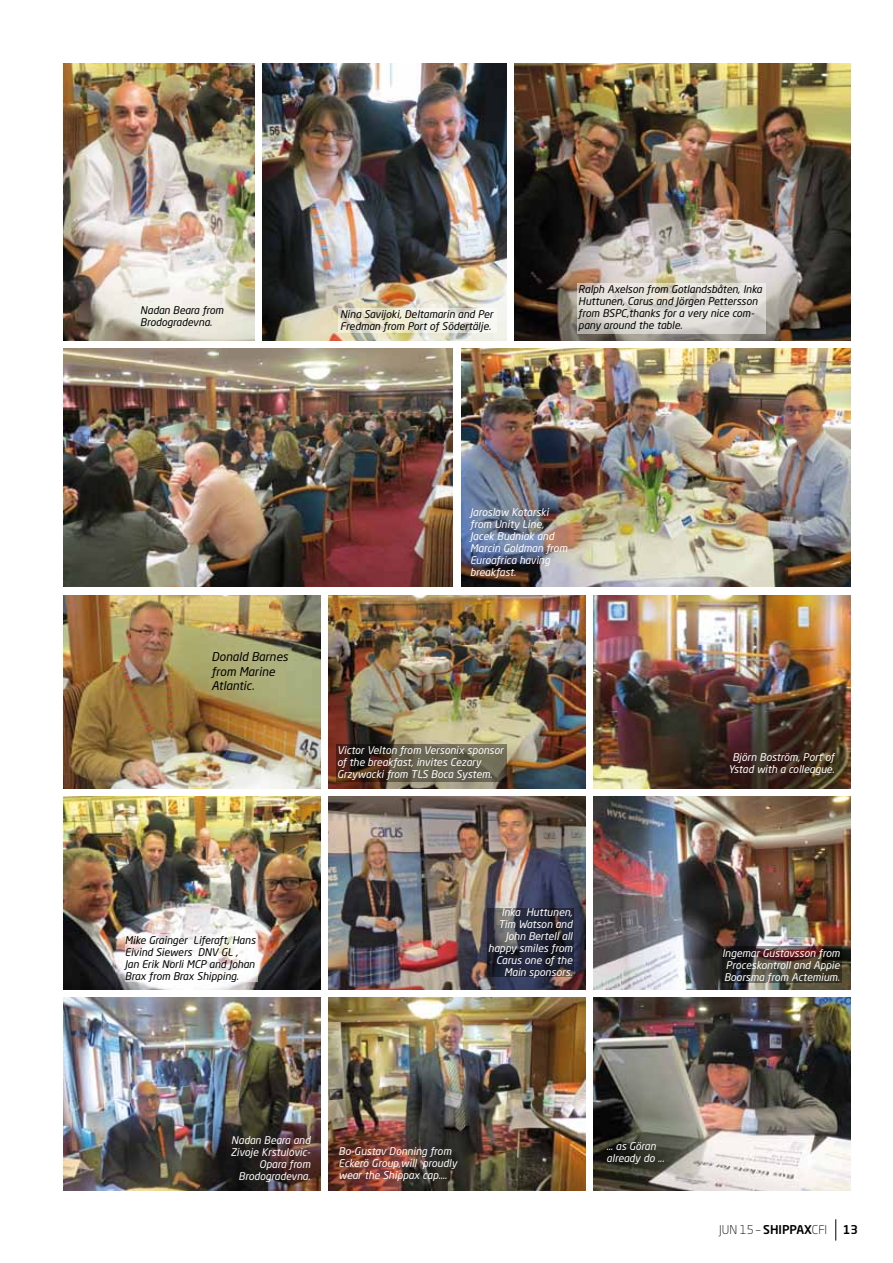
<style>
.page{position:relative;width:893px;height:1263px;background:#fff}
.page>*{position:absolute;margin:0;border:0;box-sizing:border-box;transform-origin:0 0}
.t1{font:italic 12px/14.4px "Neo Sans Std";color:#000}
.t2{font:300 12px "Neo Sans Std";color:#000}
.t3{font:500 12px "Neo Sans Std";color:#000}
.t4{font:italic 10.5px/12px "Neo Sans Std";color:#fff}
.t5{font:italic 10.5px/12px "Neo Sans Std";color:#000}
.s1{font-weight:500}
</style>
<div class="page">
<svg style="left:835px;top:1219px;width:1px;height:21px"></svg>
<img style="left:514px;top:64px;width:336px;height:276px">
<img style="left:64px;top:595px;width:256px;height:193px">
<img style="left:64px;top:64px;width:190px;height:276px">
<img style="left:461px;top:349px;width:389px;height:238px">
<img style="left:64px;top:349px;width:389px;height:238px">
<img style="left:329px;top:797px;width:256px;height:192px">
<img style="left:594px;top:797px;width:256px;height:192px">
<img style="left:329px;top:998px;width:256px;height:193px">
<img style="left:329px;top:595px;width:256px;height:193px">
<img style="left:594px;top:595px;width:256px;height:193px">
<img style="left:594px;top:998px;width:256px;height:193px">
<img style="left:263px;top:64px;width:243px;height:276px">
<svg style="left:339px;top:308px;width:158px;height:25px"></svg>
<svg style="left:577px;top:283px;width:188px;height:51px;background:#dcd9d2"></svg>
<svg style="left:336px;top:744px;width:171px;height:37px;background:#574c3c"></svg>
<svg style="left:722px;top:947px;width:119px;height:36px;background:#3e332c"></svg>
<img style="left:64px;top:797px;width:256px;height:192px">
<img style="left:64px;top:998px;width:256px;height:193px">
<svg style="left:125px;top:934px;width:133px;height:48px"></svg>
<svg style="left:487px;top:908px;width:86px;height:69px;background:#2e2f3c"></svg>
<p class="t5" style="left:140px;top:304px;width:85px">Nadan Beara from<br>Brodogradevna.</p>
<p class="t5" style="left:340px;top:308px;width:154px">Nina Savijoki, Deltamarin and Per<br>Fredman from Port of Södertälje.</p>
<p class="t5" style="left:578px;top:283px;width:185px">Ralph Axelson from Gotlandsbåten, Inka Huttunen, Carus and Jörgen Pettersson from BSPC,thanks for a very nice com&shy;pany around the table.</p>
<p class="t1" style="left:212px;top:650px;width:78px">Donald Barnes from Marine<br>Atlantic.</p>
<p class="t4" style="left:470px;top:506px;width:99px">Jaroslaw Kotarski from Unity Line,<br>Jacek Budniak and<br>Marcin Goldman from<br>Euroafrica having breakfast.</p>
<p class="t5" style="left:125px;top:934px;width:132px">Mike Grainger Liferaft, Hans<br>Eivind Siewers DNV GL ,<br>Jan Erik Norli MCP and Johan<br>Brax from Brax Shipping.</p>
<p class="t4" style="left:337px;top:744px;width:168px">Victor Velton from Versonix sponsor of the breakfast, invites Cezary<br>Grzywacki from TLS Boca System.</p>
<p class="t4" style="left:728px;top:751px;width:107px;text-align:center">Björn Boström, Port of<br>Ystad with a colleague.</p>
<p class="t4" style="left:488px;top:906px;width:86px;text-align:right">Inka Huttunen,<br>Tim Watson and<br>John Bertell all happy smiles from<br>Carus one of the<br>Main sponsors.</p>
<p class="t4" style="left:722px;top:947px;width:119px;text-align:justify">Ingemar Gustavsson from Proceskontroll and Appie Boorsma from Actemium.</p>
<p class="t4" style="left:230px;top:1134px;width:82px;text-align:right">Nadan Beara and<br>Zivoje Krstulovic-<br>Opara from<br>Brodogradevna.</p>
<p class="t4" style="left:339px;top:1145px;width:120px">Bo-Gustav Donning from<br>Eckerö Group,will proudly wear the Shippax cap….</p>
<p class="t4" style="left:607px;top:1140px;width:59px">… as Göran already do ...</p>
<p class="t2" style="left:719px;top:1222px;width:110px">JUN 15 – <span class="s1">SHIPPAX</span>CFI</p>
<p class="t3" style="left:843px;top:1222px;width:17px">13</p>
</div>
